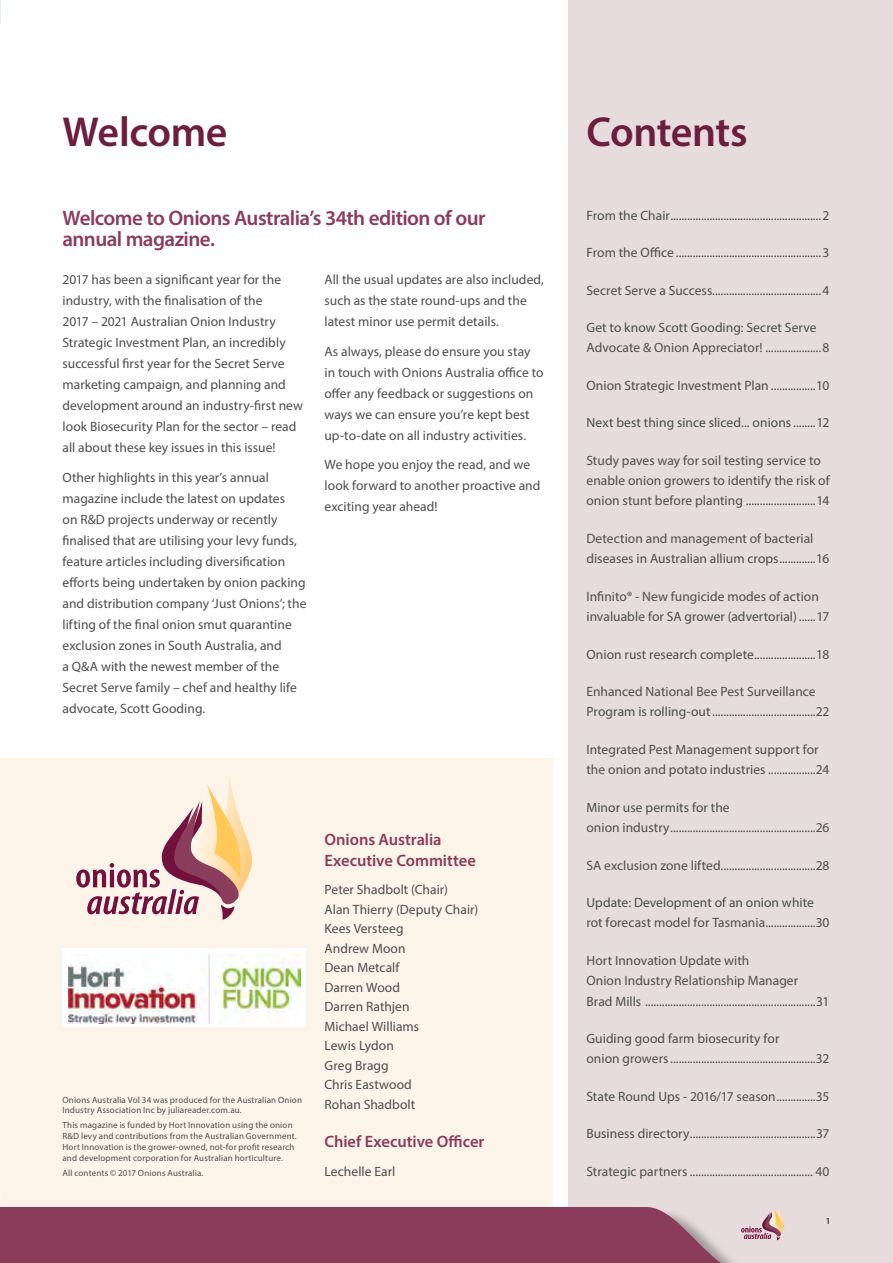
<style>
.page{position:relative;width:893px;height:1263px;background:#fff}
.page>*{position:absolute;margin:0;border:0;box-sizing:border-box;transform-origin:0 0}
.t1{font:600 42px "Myriad Pro";letter-spacing:-.01em;color:#6d1e3f}
.t2{font:600 21px/21px "Myriad Pro";letter-spacing:-.03em;color:#8b3c5a}
.t3{font:600 16.5px/21px "Myriad Pro";letter-spacing:-.005em;color:#8b3c5a}
.t4{font:13.5px/21px "Myriad Pro";letter-spacing:.005em;color:#4d4d4f}
.t5{font:9px/10.8px "Myriad Pro";letter-spacing:.015em;color:#4d4d4f}
.t6{font:9px "Myriad Pro";color:#000}
</style>
<div class="page">
<div style="left:0;top:758px;width:553px;height:481px;background:#fdf4e9"></div>
<div style="left:568px;top:0;width:325px;height:1263px;background:#e6dbdd"></div>
<svg style="left:76px;top:777px;width:176px;height:143px"></svg>
<div style="left:0;top:1207px;width:634px;height:56px;background:#8b3c5a"></div>
<svg style="left:634px;top:1207px;width:150px;height:56px"></svg>
<div style="left:63px;top:948px;width:243px;height:79px;background:#fff"></div>
<img style="left:68px;top:955px;width:232px;height:68px">
<h1 class="t1" style="left:63px;top:105px;width:167px">Welcome</h1>
<h1 class="t1" style="left:586px;top:105px;width:163px">Contents</h1>
<h2 class="t2" style="left:63px;top:207px;width:425px">Welcome to Onions Australia’s 34th edition of our annual magazine.</h2>
<p class="t4" style="left:586px;top:204px;width:245px">From the Chair......................................................2</p>
<p class="t4" style="left:586px;top:242px;width:245px">From the Office ....................................................3</p>
<p class="t4" style="left:586px;top:279px;width:244px">Secret Serve a Success.......................................4</p>
<p class="t4" style="left:586px;top:317px;width:245px;line-height:20.4px">Get to know Scott Gooding: Secret Serve<br>Advocate &amp; Onion Appreciator! ....................8</p>
<p class="t4" style="left:586px;top:374px;width:244px">Onion Strategic Investment Plan ................10</p>
<p class="t4" style="left:586px;top:412px;width:244px">Next best thing since sliced... onions........12</p>
<p class="t4" style="left:586px;top:450px;width:245px;line-height:20.4px">Study paves way for soil testing service to enable onion growers to identify the risk of onion stunt before planting .........................14</p>
<p class="t4" style="left:586px;top:528px;width:244px;line-height:20.4px">Detection and management of bacterial diseases in Australian allium crops.............16</p>
<p class="t4" style="left:586px;top:586px;width:244px;line-height:20.4px">Infinito® - New fungicide modes of action invaluable for SA grower (advertorial) ......17</p>
<p class="t4" style="left:586px;top:643px;width:245px">Onion rust research complete......................18</p>
<p class="t4" style="left:586px;top:681px;width:245px;line-height:20.4px">Enhanced National Bee Pest Surveillance<br>Program is rolling-out.....................................22</p>
<p class="t4" style="left:586px;top:739px;width:244px;line-height:20.4px">Integrated Pest Management support for the onion and potato industries .................24</p>
<p class="t4" style="left:586px;top:797px;width:245px;line-height:20.4px">Minor use permits for the<br>onion industry....................................................26</p>
<p class="t4" style="left:586px;top:854px;width:244px">SA exclusion zone lifted..................................28</p>
<p class="t4" style="left:586px;top:892px;width:245px;line-height:20.4px">Update: Development of an onion white rot forecast model for Tasmania..................30</p>
<p class="t4" style="left:586px;top:950px;width:244px;line-height:20.4px">Hort Innovation Update with<br>Onion Industry Relationship Manager<br>Brad Mills .............................................................31</p>
<p class="t4" style="left:586px;top:1028px;width:245px;line-height:20.4px">Guiding good farm biosecurity for<br>onion growers....................................................32</p>
<p class="t4" style="left:586px;top:1086px;width:244px">State Round Ups - 2016/17 season..............35</p>
<p class="t4" style="left:586px;top:1123px;width:244px">Business directory.............................................37</p>
<p class="t4" style="left:586px;top:1160px;width:244px">Strategic partners ............................................ 40</p>
<p class="t4" style="left:63px;top:269px;width:242px">2017 has been a significant year for the industry, with the finalisation of the<br>2017 – 2021 Australian Onion Industry Strategic Investment Plan, an incredibly successful first year for the Secret Serve marketing campaign, and planning and development around an industry-first new look Biosecurity Plan for the sector – read all about these key issues in this issue!</p>
<p class="t4" style="left:63px;top:466px;width:245px">Other highlights in this year’s annual magazine include the latest on updates<br>on R&amp;D projects underway or recently finalised that are utilising your levy funds, feature articles including diversification efforts being undertaken by onion packing and distribution company ‘Just Onions’; the lifting of the final onion smut quarantine exclusion zones in South Australia, and<br>a Q&amp;A with the newest member of the Secret Serve family – chef and healthy life advocate, Scott Gooding.</p>
<p class="t4" style="left:324px;top:269px;width:221px">All the usual updates are also included, such as the state round-ups and the latest minor use permit details.</p>
<p class="t4" style="left:324px;top:340px;width:221px">As always, please do ensure you stay in touch with Onions Australia office to offer any feedback or suggestions on ways we can ensure you’re kept best up-to-date on all industry activities.</p>
<p class="t4" style="left:324px;top:454px;width:217px">We hope you enjoy the read, and we look forward to another proactive and exciting year ahead!</p>
<p class="t3" style="left:324px;top:828px;width:153px">Onions Australia<br>Executive Committee</p>
<p class="t4" style="left:324px;top:880px;width:155px;line-height:19.5px">Peter Shadbolt (Chair)<br>Alan Thierry (Deputy Chair)<br>Kees Versteeg<br>Andrew Moon<br>Dean Metcalf<br>Darren Wood<br>Darren Rathjen<br>Michael Williams<br>Lewis Lydon<br>Greg Bragg<br>Chris Eastwood<br>Rohan Shadbolt</p>
<p class="t3" style="left:324px;top:1131px;width:161px">Chief Executive Officer</p>
<p class="t4" style="left:324px;top:1160px;width:72px">Lechelle Earl</p>
<p class="t5" style="left:63px;top:1094px;width:241px">Onions Australia Vol 34 was produced for the Australian Onion<br>Industry Association Inc by juliareader.com.au.</p>
<p class="t5" style="left:63px;top:1120px;width:236px">This magazine is funded by Hort Innovation using the onion R&amp;D levy and contributions from the Australian Government.<br>Hort Innovation is the grower-owned, not-for profit research and development corporation for Australian horticulture.</p>
<p class="t5" style="left:63px;top:1167px;width:142px">All contents © 2017 Onions Australia.</p>
<p class="t6" style="left:826px;top:1216px;width:6px">1</p>
</div>
